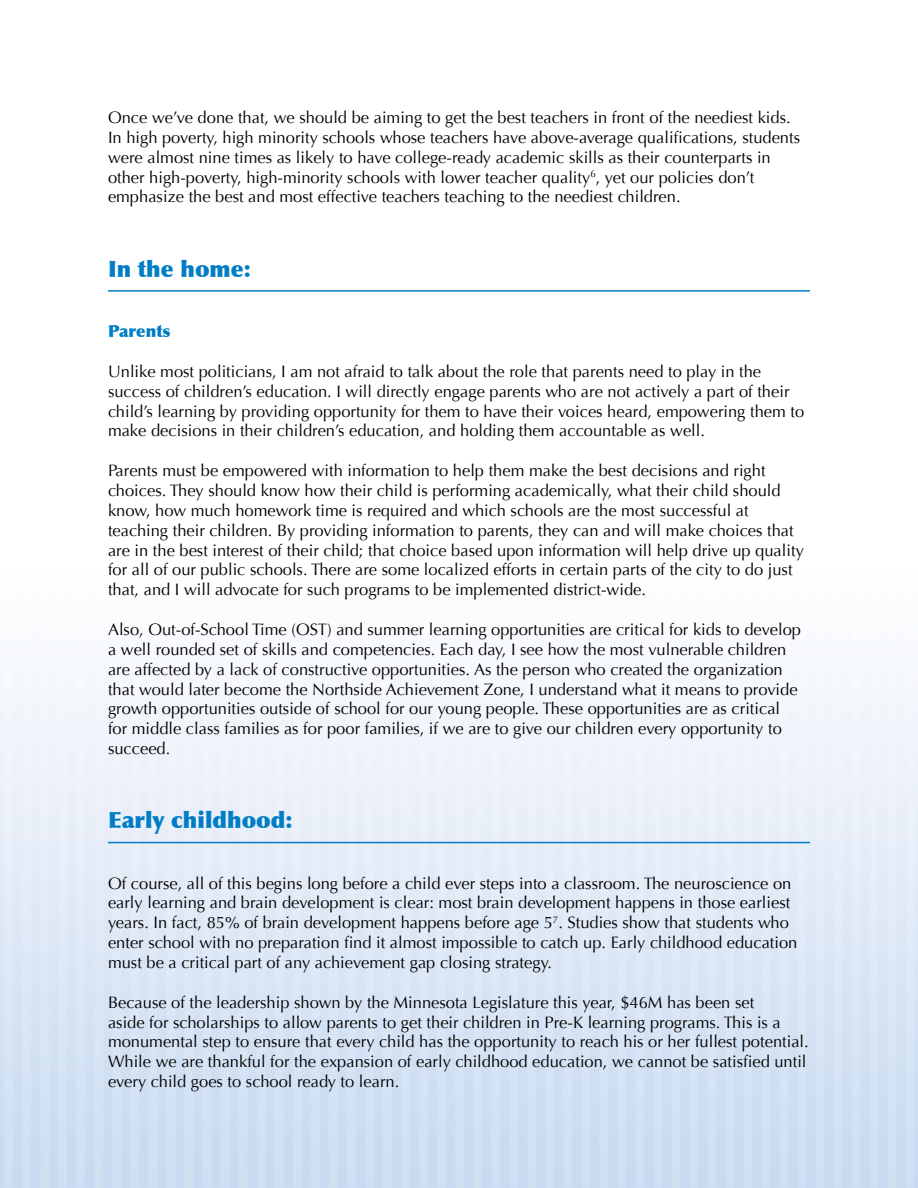
<style>
.page{position:relative;width:918px;height:1188px;background:#fff}
.page>*{position:absolute;margin:0;border:0;box-sizing:border-box;transform-origin:0 0}
.t1{font:900 22.5px "Optima";color:#007dc5}
.t2{font:16.5px/19.8px "Optima";color:#000}
.t3{font:900 16.5px "Optima";color:#007dc5}
</style>
<div class="page">
<hr style="left:108px;top:290px;width:702px;height:2px;background:#007dc5">
<hr style="left:108px;top:842px;width:702px;height:1px;background:#007dc5">
<p class="t2" style="left:108px;top:108px;width:694px">Once we’ve done that, we should be aiming to get the best teachers in front of the neediest kids.<br>In high poverty, high minority schools whose teachers have above-average qualifications, students were almost nine times as likely to have college-ready academic skills as their counterparts in other high-poverty, high-minority schools with lower teacher quality<sup>6</sup>, yet our policies don’t emphasize the best and most effective teachers teaching to the neediest children.</p>
<h1 class="t1" style="left:108px;top:255px;width:144px">In the home:</h1>
<p class="t3" style="left:108px;top:321px;width:64px">Parents</p>
<p class="t2" style="left:108px;top:362px;width:698px">Unlike most politicians, I am not afraid to talk about the role that parents need to play in the success of children’s education. I will directly engage parents who are not actively a part of their child’s learning by providing opportunity for them to have their voices heard, empowering them to make decisions in their children’s education, and holding them accountable as well.</p>
<p class="t2" style="left:108px;top:461px;width:697px">Parents must be empowered with information to help them make the best decisions and right choices. They should know how their child is performing academically, what their child should know, how much homework time is required and which schools are the most successful at teaching their children. By providing information to parents, they can and will make choices that are in the best interest of their child; that choice based upon information will help drive up quality for all of our public schools. There are some localized efforts in certain parts of the city to do just that, and I will advocate for such programs to be implemented district-wide.</p>
<p class="t2" style="left:108px;top:620px;width:695px">Also, Out-of-School Time (OST) and summer learning opportunities are critical for kids to develop a well rounded set of skills and competencies. Each day, I see how the most vulnerable children are affected by a lack of constructive opportunities. As the person who created the organization that would later become the Northside Achievement Zone, I understand what it means to provide growth opportunities outside of school for our young people. These opportunities are as critical for middle class families as for poor families, if we are to give our children every opportunity to succeed.</p>
<h1 class="t1" style="left:108px;top:807px;width:186px">Early childhood:</h1>
<p class="t2" style="left:108px;top:873px;width:691px">Of course, all of this begins long before a child ever steps into a classroom. The neuroscience on early learning and brain development is clear: most brain development happens in those earliest years. In fact, 85% of brain development happens before age 5<sup>7</sup>. Studies show that students who enter school with no preparation find it almost impossible to catch up. Early childhood education must be a critical part of any achievement gap closing strategy.</p>
<p class="t2" style="left:108px;top:993px;width:702px">Because of the leadership shown by the Minnesota Legislature this year, $46M has been set<br>aside for scholarships to allow parents to get their children in Pre-K learning programs. This is a monumental step to ensure that every child has the opportunity to reach his or her fullest potential.<br>While we are thankful for the expansion of early childhood education, we cannot be satisfied until every child goes to school ready to learn.</p>
</div>
